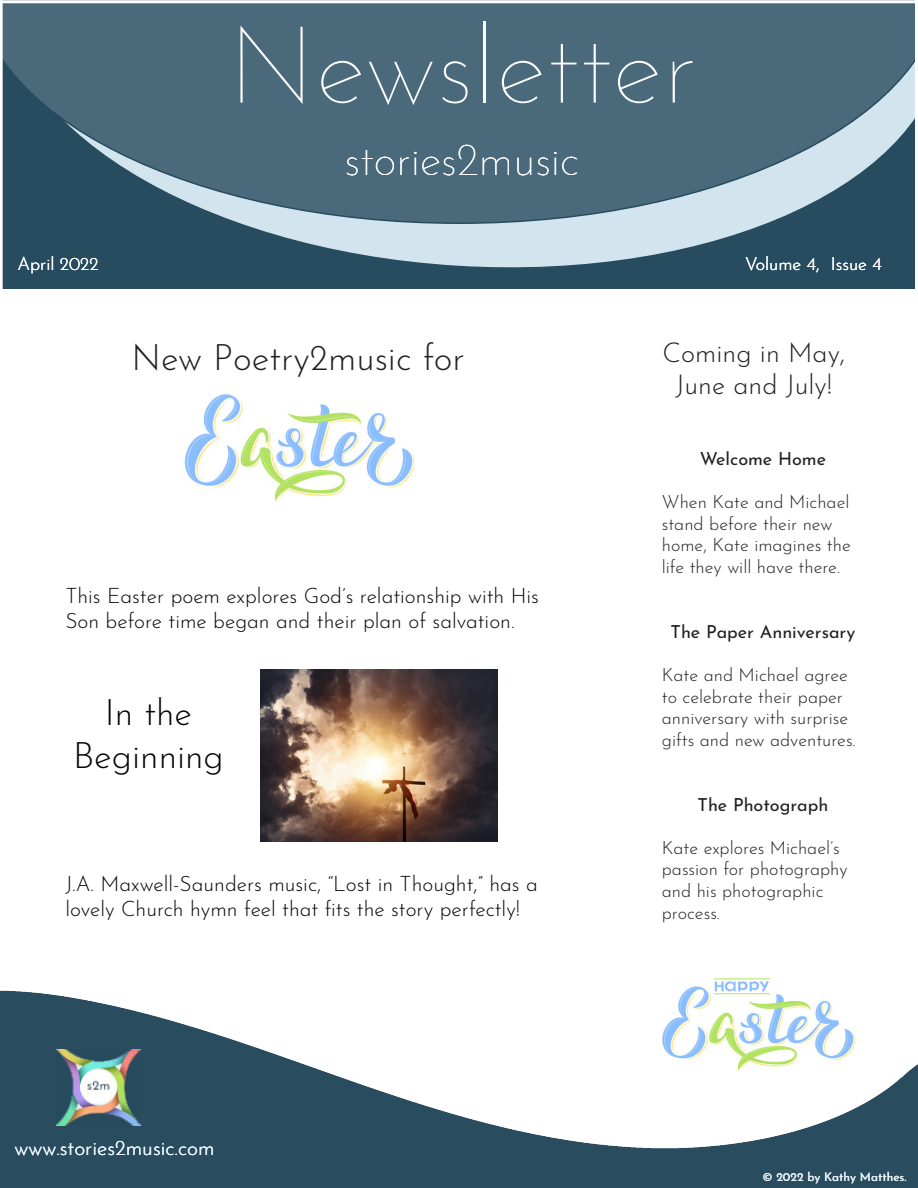
<style>
.page{position:relative;width:918px;height:1188px;background:#fff}
.page>*{position:absolute;margin:0;border:0;box-sizing:border-box;transform-origin:0 0}
.t1{font:100 108px "Josefin Sans";color:#fff}
.t2{font:100 45px "Josefin Sans";color:#fff}
.t3{font:300 36px "Josefin Sans";color:#231f20}
.t4{font:300 36px "Josefin Sans";color:#040503}
.t5{font:300 27px/32.4px "Josefin Sans";color:#231f20;text-align:center}
.t6{font:300 21px/25.2px "Josefin Sans";color:#040503}
.t7{font:300 21px "Josefin Sans";color:#eaf3fa}
.t8{font:300 18px/21.6px "Josefin Sans";color:#231f20}
.t9{font:18px "Josefin Sans";color:#231f20}
.t10{font:300 18px "Josefin Sans";color:#fff}
.t11{font:12px "Josefin Sans";color:#eaf3fa}
</style>
<div class="page">
<div style="left:0;top:54px;width:918px;height:235px;background:#284c5f"></div>
<img style="left:686px;top:978px;width:84px;height:12px">
<img style="left:184px;top:394px;width:231px;height:108px">
<img style="left:261px;top:670px;width:236px;height:172px">
<svg style="left:242px;top:224px;width:523px;height:44px"></svg>
<svg style="left:3px;top:3px;width:912px;height:221px;background:#527183"></svg>
<hr style="left:0;top:0;width:3px;height:296px;background:#fff">
<hr style="left:915px;top:0;width:3px;height:296px;background:#fff">
<img style="left:0;top:990px;width:918px;height:198px">
<img style="left:57px;top:1050px;width:84px;height:76px">
<p class="t1" style="left:228px;top:-16px;width:471px">Newsletter</p>
<p class="t2" style="left:345px;top:125px;width:236px">stories2music</p>
<p class="t10" style="left:17px;top:249px;width:83px">April 2022</p>
<p class="t10" style="left:745px;top:249px;width:138px">Volume 4, Issue 4</p>
<p class="t3" style="left:131px;top:330px;width:335px">New Poetry2music for</p>
<p class="t5" style="left:663px;top:333px;width:184px">Coming in May,<br>June and July!</p>
<p class="t6" style="left:65px;top:581px;width:475px">This Easter poem explores God’s relationship with His<br>Son before time began and their plan of salvation.</p>
<p class="t4" style="left:105px;top:684px;width:89px">In the</p>
<p class="t4" style="left:73px;top:727px;width:152px">Beginning</p>
<p class="t6" style="left:65px;top:869px;width:474px">J.A. Maxwell-Saunders music, “Lost in Thought,” has a lovely Church hymn feel that fits the story perfectly!</p>
<p class="t7" style="left:14px;top:1132px;width:202px">www.stories2music.com</p>
<p class="t9" style="left:700px;top:444px;width:128px">Welcome Home</p>
<p class="t8" style="left:662px;top:489px;width:190px">When Kate and Michael stand before their new home, Kate imagines the life they will have there.</p>
<p class="t9" style="left:671px;top:616px;width:186px">The Paper Anniversary</p>
<p class="t8" style="left:662px;top:662px;width:195px">Kate and Michael agree to celebrate their paper anniversary with surprise gifts and new adventures.</p>
<p class="t9" style="left:698px;top:789px;width:132px">The Photograph</p>
<p class="t8" style="left:662px;top:835px;width:187px">Kate explores Michael’s passion for photography and his photographic process.</p>
<p class="t11" style="left:762px;top:1167px;width:146px">© 2022 by Kathy Matthes.</p>
</div>
